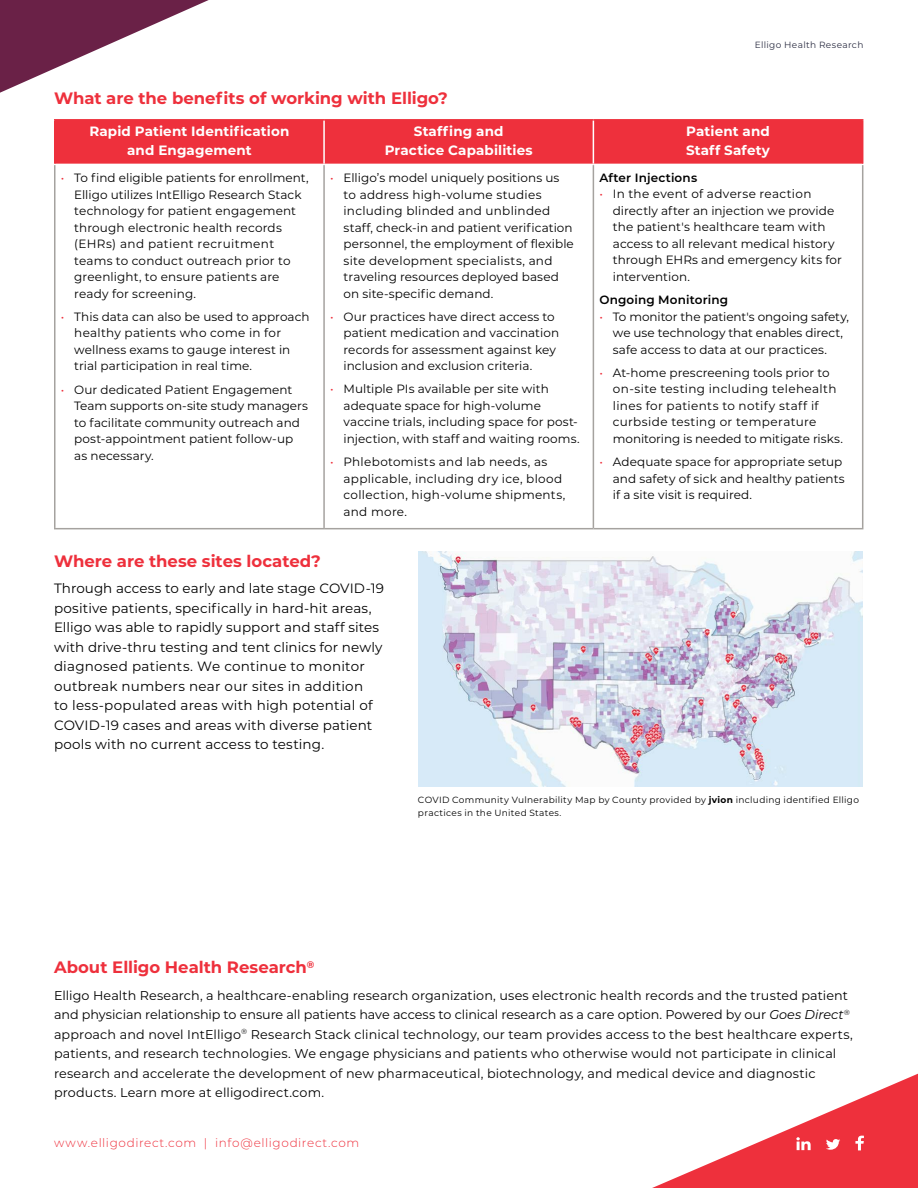
<style>
.page{position:relative;width:918px;height:1188px;background:#fff}
.page>*{position:absolute;margin:0;border:0;box-sizing:border-box;transform-origin:0 0}
.t1{font:700 16.5px "Montserrat";letter-spacing:-.005em;color:#ee303c}
.t2{font:13.5px/19.5px "Montserrat";letter-spacing:.01em;color:#000}
.t3{font:700 13.5px/19.5px "Montserrat";letter-spacing:.01em;color:#fff;text-align:center}
.t4{font:12.75px/19.5px "Montserrat";letter-spacing:.01em;color:#000}
.t5{font:12px/16.5px "Montserrat";letter-spacing:.005em;color:#000}
.t6{font:12px/16.5px "Montserrat";letter-spacing:.025em;color:#000}
.t7{font:300 12px "Montserrat";letter-spacing:.05em;color:#ee303c}
.t8{font:600 12px "Montserrat";letter-spacing:.01em;color:#000}
.t9{font:9px/13.5px "Montserrat";letter-spacing:.035em;color:#000}
.t10{font:9px "Montserrat";letter-spacing:.035em;color:#2b2d42}
.s1{color:#ee303c}
.s2{font-weight:700}
.s3{font-style:italic}
</style>
<div class="page">
<svg style="left:0;top:0;width:209px;height:93px"></svg>
<svg style="left:652px;top:1074px;width:266px;height:114px"></svg>
<div style="left:56px;top:121px;width:806px;height:43px;background:#ee303c"></div>
<hr style="left:54px;top:119px;width:270px;height:2px;background:#ee303c">
<hr style="left:324px;top:119px;width:269px;height:2px;background:#ee303c">
<hr style="left:593px;top:119px;width:270px;height:2px;background:#ee303c">
<hr style="left:323px;top:121px;width:2px;height:43px;background:#fff">
<hr style="left:593px;top:121px;width:1px;height:43px;background:#fff">
<hr style="left:54px;top:165px;width:2px;height:363px;background:#a5a29f">
<hr style="left:323px;top:165px;width:2px;height:363px;background:#a5a29f">
<hr style="left:593px;top:165px;width:1px;height:363px;background:#a5a29f">
<hr style="left:862px;top:165px;width:1px;height:363px;background:#a5a29f">
<hr style="left:54px;top:528px;width:270px;height:1px;background:#a5a29f">
<hr style="left:324px;top:528px;width:269px;height:1px;background:#a5a29f">
<hr style="left:593px;top:528px;width:270px;height:1px;background:#a5a29f">
<hr style="left:54px;top:121px;width:2px;height:43px;background:#ee303c">
<hr style="left:862px;top:121px;width:1px;height:43px;background:#ee303c">
<img style="left:418px;top:551px;width:445px;height:235px">
<h1 class="t1" style="left:54px;top:86px;width:395px">What are the benefits of working with Elligo?</h1>
<p class="t10" style="left:755px;top:39px;width:110px">Elligo Health Research</p>
<p class="t3" style="left:89px;top:121px;width:202px">Rapid Patient Identification and Engagement</p>
<p class="t3" style="left:385px;top:121px;width:149px">Staffing and<br>Practice Capabilities</p>
<p class="t3" style="left:686px;top:121px;width:85px;text-align:left">Patient and<br>Staff Safety</p>
<p class="t5" style="left:74px;top:169px;width:236px;text-indent:-14px"><span class="s1">•</span> To find eligible patients for enrollment, Elligo utilizes IntElligo Research Stack technology for patient engagement through electronic health records (EHRs) and patient recruitment teams to conduct outreach prior to greenlight, to ensure patients are ready for screening.</p>
<p class="t5" style="left:74px;top:308px;width:237px;text-indent:-14px"><span class="s1">•</span> This data can also be used to approach healthy patients who come in for wellness exams to gauge interest in trial participation in real time.</p>
<p class="t5" style="left:74px;top:381px;width:235px;text-indent:-14px"><span class="s1">•</span> Our dedicated Patient Engagement<br>Team supports on-site study managers to facilitate community outreach and post-appointment patient follow-up as necessary.</p>
<p class="t8" style="left:599px;top:169px;width:99px">After Injections</p>
<p class="t5" style="left:613px;top:186px;width:231px;text-indent:-14px"><span class="s1">•</span> In the event of adverse reaction directly after an injection we provide the patient's healthcare team with access to all relevant medical history through EHRs and emergency kits for intervention.</p>
<p class="t8" style="left:599px;top:291px;width:130px">Ongoing Monitoring</p>
<p class="t5" style="left:613px;top:308px;width:238px;text-indent:-14px"><span class="s1">•</span> To monitor the patient's ongoing safety, we use technology that enables direct, safe access to data at our practices.</p>
<p class="t5" style="left:613px;top:364px;width:232px;text-indent:-13px"><span class="s1">•</span> At-home prescreening tools prior to on-site testing including telehealth lines for patients to notify staff if curbside testing or temperature monitoring is needed to mitigate risks.</p>
<p class="t5" style="left:613px;top:453px;width:233px;text-indent:-14px"><span class="s1">•</span> Adequate space for appropriate setup and safety of sick and healthy patients if a site visit is required.</p>
<p class="t5" style="left:344px;top:169px;width:232px;text-indent:-14px"><span class="s1">•</span> Elligo’s model uniquely positions us to address high-volume studies including blinded and unblinded staff, check-in and patient verification personnel, the employment of flexible site development specialists, and traveling resources deployed based on site-specific demand.</p>
<p class="t5" style="left:344px;top:308px;width:217px;text-indent:-14px"><span class="s1">•</span> Our practices have direct access to patient medication and vaccination records for assessment against key inclusion and exclusion criteria.</p>
<p class="t5" style="left:344px;top:381px;width:238px;text-indent:-14px"><span class="s1">•</span> Multiple PIs available per site with adequate space for high-volume vaccine trials, including space for post&shy;injection, with staff and waiting rooms.</p>
<p class="t6" style="left:344px;top:453px;width:223px;text-indent:-14px"><span class="s1">•</span> Phlebotomists and lab needs, as applicable, including dry ice, blood collection, high-volume shipments, and more.</p>
<h1 class="t1" style="left:54px;top:549px;width:269px">Where are these sites located?</h1>
<p class="t2" style="left:54px;top:578px;width:332px">Through access to early and late stage COVID-19 positive patients, specifically in hard-hit areas, Elligo was able to rapidly support and staff sites with drive-thru testing and tent clinics for newly diagnosed patients. We continue to monitor outbreak numbers near our sites in addition<br>to less-populated areas with high potential of COVID-19 cases and areas with diverse patient pools with no current access to testing.</p>
<p class="t9" style="left:418px;top:793px;width:443px">COVID Community Vulnerability Map by County provided by <span class="s2">jvion</span> including identified Elligo practices in the United States.</p>
<h1 class="t1" style="left:54px;top:956px;width:262px">About Elligo Health Research<sup>®</sup></h1>
<p class="t4" style="left:54px;top:985px;width:800px">Elligo Health Research, a healthcare-enabling research organization, uses electronic health records and the trusted patient and physician relationship to ensure all patients have access to clinical research as a care option. Powered by our <span class="s3">Goes Direct</span><sup>® </sup>approach and novel IntElligo<sup>®</sup> Research Stack clinical technology, our team provides access to the best healthcare experts, patients, and research technologies. We engage physicians and patients who otherwise would not participate in clinical research and accelerate the development of new pharmaceutical, biotechnology, and medical device and diagnostic products. Learn more at elligodirect.com.</p>
<p class="t7" style="left:54px;top:1135px;width:307px">www.elligodirect.com | info@elligodirect.com</p>
</div>
